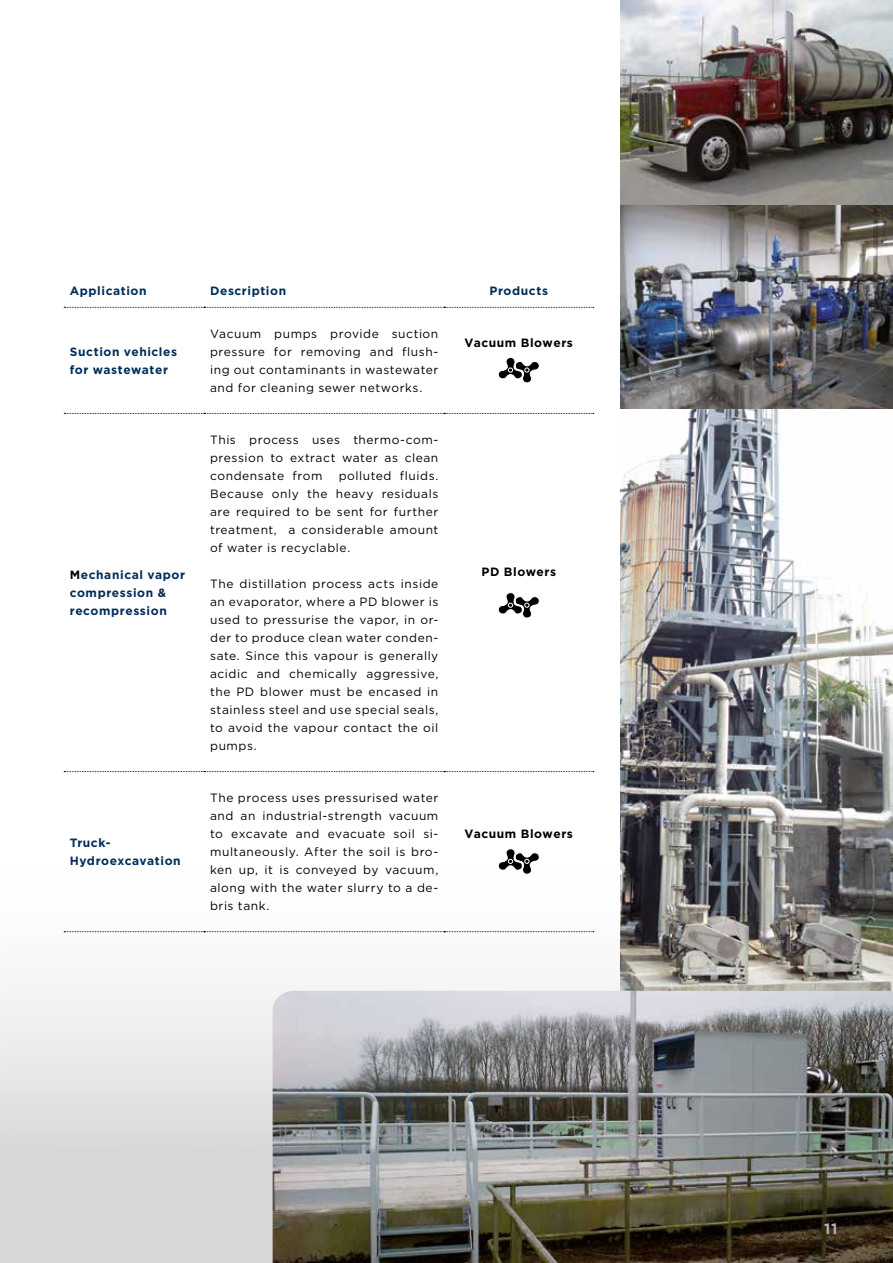
<style>
.page{position:relative;width:893px;height:1263px;background:#fff}
.page>*{position:absolute;margin:0;border:0;box-sizing:border-box;transform-origin:0 0}
.t1{font:700 15px "Gotham";color:#b3b2b2}
.t2{font:12px/18px "Gotham";letter-spacing:.045em;color:#000;text-align:justify}
.t3{font:700 12px/18px "Gotham";letter-spacing:.05em;color:#002d59}
.t4{font:700 12px "Gotham";letter-spacing:.05em;color:#000}
.s1{color:#000}
</style>
<div class="page">
<img style="left:0;top:809px;width:621px;height:454px">
<img style="left:621px;top:408px;width:272px;height:583px">
<img style="left:621px;top:204px;width:272px;height:204px">
<img style="left:621px;top:0;width:272px;height:204px">
<img style="left:273px;top:991px;width:620px;height:272px">
<svg style="left:64px;top:307px;width:530px;height:1px"></svg>
<svg style="left:64px;top:771px;width:530px;height:1px"></svg>
<svg style="left:64px;top:931px;width:530px;height:1px"></svg>
<svg style="left:64px;top:357px;width:530px;height:57px"></svg>
<svg style="left:498px;top:592px;width:42px;height:26px"></svg>
<svg style="left:498px;top:818px;width:42px;height:86px"></svg>
<p class="t3" style="left:70px;top:281px;width:78px">Application</p>
<p class="t3" style="left:210px;top:281px;width:78px">Description</p>
<p class="t3" style="left:489px;top:281px;width:60px">Products</p>
<p class="t3" style="left:70px;top:343px;width:109px">Suction vehicles for wastewater</p>
<p class="t3" style="left:70px;top:566px;width:117px"><span class="s1">M</span>echanical vapor compression &amp; recompression</p>
<p class="t3" style="left:70px;top:834px;width:112px">Truck-<br>Hydroexcavation</p>
<p class="t2" style="left:210px;top:325px;width:230px">Vacuum pumps provide suction pressure for removing and flush&shy;ing out contaminants in wastewater and for cleaning sewer networks.</p>
<p class="t4" style="left:465px;top:335px;width:110px">Vacuum Blowers</p>
<p class="t2" style="left:210px;top:431px;width:230px">This process uses thermo-com&shy;pression to extract water as clean condensate from</p>
<p class="t2" style="left:210px;top:467px;width:230px;text-indent:129px">polluted fluids.<br>Because only the heavy residuals are required to be sent for further treatment, a considerable amount of water is recyclable.</p>
<p class="t2" style="left:210px;top:575px;width:230px">The distillation process acts inside an evaporator, where a PD blower is used to pressurise the vapor, in or&shy;der to produce clean water conden&shy;sate. Since this vapour is generally acidic and chemically aggressive, the PD blower must be encased in stainless steel and use special seals, to avoid the vapour contact the oil pumps.</p>
<p class="t2" style="left:210px;top:789px;width:230px">The process uses pressurised water and an industrial-strength vacuum to excavate and evacuate soil si&shy;multaneously. After the soil is bro&shy;ken up, it is conveyed by vacuum, along with the water slurry to a de&shy;bris tank.</p>
<p class="t4" style="left:481px;top:564px;width:76px">PD Blowers</p>
<p class="t4" style="left:465px;top:826px;width:110px">Vacuum Blowers</p>
<p class="t1" style="left:824px;top:1218px;width:15px">11</p>
</div>
